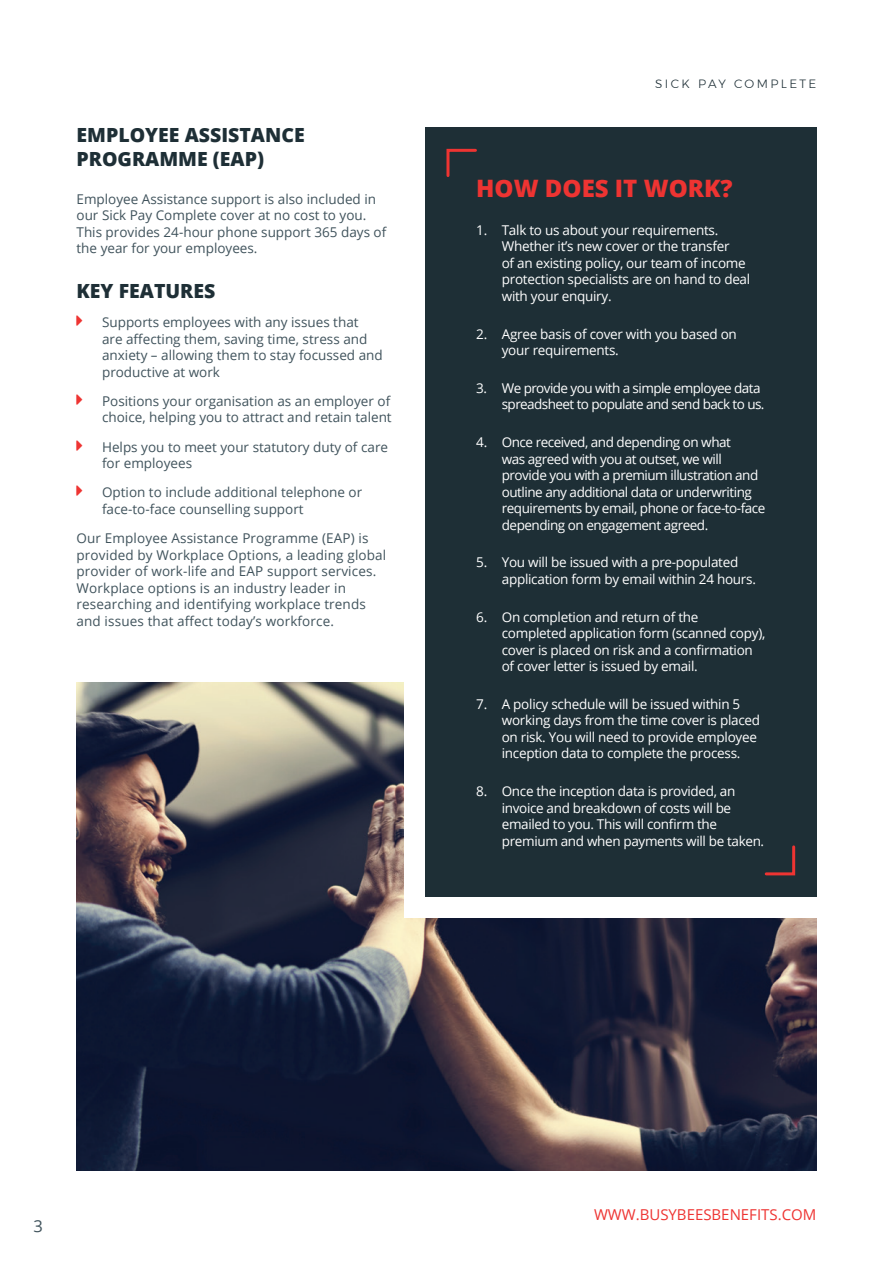
<style>
.page{position:relative;width:893px;height:1263px;background:#fff}
.page>*{position:absolute;margin:0;border:0;box-sizing:border-box;transform-origin:0 0}
.t1{font:800 24px "Open Sans";color:#ee3432}
.t2{font:800 19.5px/23.4px "Open Sans";color:#1e2f36}
.t3{font:16.5px "Open Sans";color:#40535c}
.t4{font:15px "Open Sans";color:#ee3432}
.t5{font:13.5px/16.5px "Open Sans";letter-spacing:-.02em;color:#fff}
.t6{font:13.5px/16.5px "Open Sans";color:#40535c}
.t7{font:13.5px/16.5px "Open Sans";letter-spacing:-.04em;color:#fff;text-align:right}
.t8{font:300 12px "Montserrat";letter-spacing:.2em;color:#1e2f36}
</style>
<div class="page">
<img style="left:77px;top:682px;width:739px;height:489px">
<div style="left:404px;top:633px;width:471px;height:285px;background:#fff"></div>
<div style="left:425px;top:128px;width:391px;height:769px;background:#1e2f36"></div>
<svg style="left:446px;top:148px;width:31px;height:29px"></svg>
<svg style="left:764px;top:845px;width:32px;height:31px"></svg>
<p class="t2" style="left:77px;top:123px;width:230px">EMPLOYEE ASSISTANCE<br>PROGRAMME (EAP)</p>
<p class="t6" style="left:77px;top:190px;width:311px">Employee Assistance support is also included in our Sick Pay Complete cover at no cost to you.<br>This provides 24-hour phone support 365 days of the year for your employees.</p>
<p class="t2" style="left:77px;top:278px;width:140px">KEY FEATURES</p>
<p class="t6" style="left:102px;top:314px;width:282px">Supports employees with any issues that<br>are affecting them, saving time, stress and anxiety – allowing them to stay focussed and productive at work</p>
<p class="t6" style="left:102px;top:392px;width:291px">Positions your organisation as an employer of choice, helping you to attract and retain talent</p>
<p class="t6" style="left:102px;top:438px;width:288px">Helps you to meet your statutory duty of care for employees</p>
<p class="t6" style="left:102px;top:484px;width:262px">Option to include additional telephone or face-to-face counselling support</p>
<p class="t6" style="left:77px;top:530px;width:311px">Our Employee Assistance Programme (EAP) is provided by Workplace Options, a leading global provider of work-life and EAP support services.<br>Workplace options is an industry leader in researching and identifying workplace trends and issues that affect today’s workforce.</p>
<p class="t8" style="left:655px;top:75px;width:163px">SICK PAY COMPLETE</p>
<p class="t1" style="left:476px;top:170px;width:258px">HOW DOES IT WORK?</p>
<p class="t5" style="left:502px;top:221px;width:250px;text-indent:-26px">1. Talk to us about your requirements.<br>Whether it’s new cover or the transfer<br>of an existing policy, our team of income protection specialists are on hand to deal with your enquiry.</p>
<p class="t5" style="left:502px;top:325px;width:237px;text-indent:-26px">2. Agree basis of cover with you based on your requirements.</p>
<p class="t7" style="left:476px;top:379px;width:290px">3. We provide you with a simple employee data spreadsheet to populate and send back to us.</p>
<p class="t5" style="left:502px;top:433px;width:265px;text-indent:-26px">4. Once received, and depending on what<br>was agreed with you at outset, we will provide you with a premium illustration and outline any additional data or underwriting requirements by email, phone or face-to-face depending on engagement agreed.</p>
<p class="t5" style="left:502px;top:554px;width:256px;text-indent:-26px">5. You will be issued with a pre-populated application form by email within 24 hours.</p>
<p class="t5" style="left:502px;top:608px;width:265px;text-indent:-26px">6. On completion and return of the completed application form (scanned copy), cover is placed on risk and a confirmation of cover letter is issued by email.</p>
<p class="t5" style="left:502px;top:695px;width:260px;text-indent:-26px">7. A policy schedule will be issued within 5 working days from the time cover is placed on risk. You will need to provide employee inception data to complete the process.</p>
<p class="t5" style="left:502px;top:783px;width:264px;text-indent:-26px">8. Once the inception data is provided, an invoice and breakdown of costs will be emailed to you. This will confirm the premium and when payments will be taken.</p>
<p class="t3" style="left:34px;top:1215px;width:11px">3</p>
<p class="t4" style="left:594px;top:1204px;width:224px">WWW.BUSYBEESBENEFITS.COM</p>
</div>
